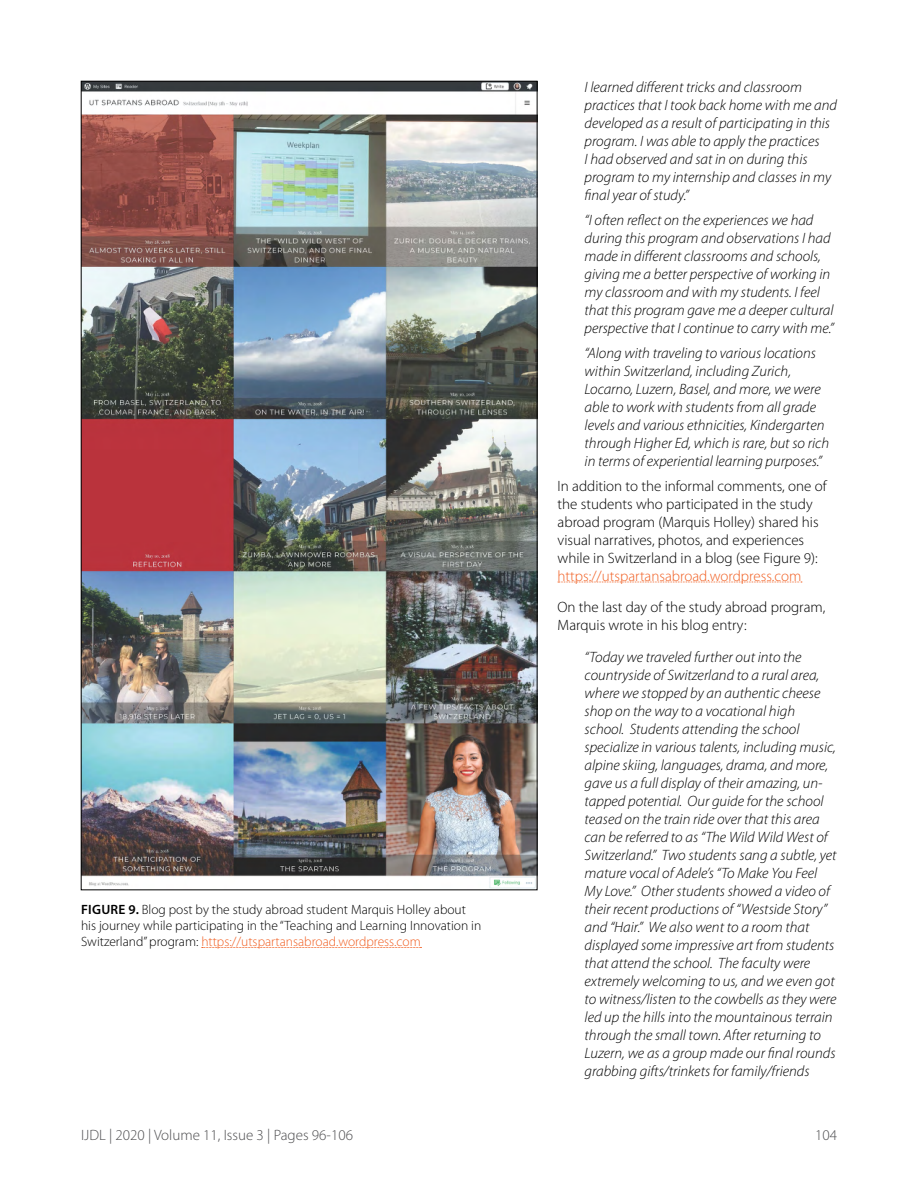
<style>
.page{position:relative;width:918px;height:1188px;background:#fff}
.page>*{position:absolute;margin:0;border:0;box-sizing:border-box;transform-origin:0 0}
.t1{font:italic 300 15px/18px "Myriad Pro";color:#000}
.t2{font:300 15px/18px "Myriad Pro";color:#000}
.t3{font:300 15px "Myriad Pro";color:#4d4d4f}
.t4{font:300 15px "Myriad Pro";color:#f15f22}
.t5{font:300 13.5px/16.2px "Myriad Pro";color:#000}
.s1{font-weight:600}
.s2{color:#f15f22}
</style>
<div class="page">
<svg style="left:558px;top:582px;width:244px;height:1px"></svg>
<img style="left:83px;top:83px;width:452px;height:805px">
<svg style="left:202px;top:947px;width:219px;height:1px"></svg>
<p class="t5" style="left:81px;top:901px;width:402px"><span class="s1">FIGURE 9.</span> Blog post by the study abroad student Marquis Holley about his journey while participating in the “Teaching and Learning Innovation in<br>Switzerland” program: <span class="s2">https://utspartansabroad.wordpress.com</span></p>
<p class="t1" style="left:585px;top:79px;width:254px">I learned different tricks and classroom practices that I took back home with me and developed as a result of participating in this program. I was able to apply the practices<br>I had observed and sat in on during this program to my internship and classes in my final year of study.”</p>
<p class="t1" style="left:585px;top:211px;width:251px">“I often reflect on the experiences we had during this program and observations I had made in different classrooms and schools, giving me a better perspective of working in my classroom and with my students. I feel that this program gave me a deeper cultural perspective that I continue to carry with me.”</p>
<p class="t1" style="left:585px;top:344px;width:246px">“Along with traveling to various locations within Switzerland, including Zurich, Locarno, Luzern, Basel, and more, we were able to work with students from all grade levels and various ethnicities, Kindergarten through Higher Ed, which is rare, but so rich in terms of experiential learning purposes.”</p>
<p class="t2" style="left:558px;top:477px;width:271px">In addition to the informal comments, one of the students who participated in the study abroad program (Marquis Holley) shared his visual narratives, photos, and experiences while in Switzerland in a blog (see Figure 9):</p>
<p class="t4" style="left:558px;top:567px;width:245px">https://utspartansabroad.wordpress.com</p>
<p class="t2" style="left:558px;top:598px;width:269px">On the last day of the study abroad program,<br>Marquis wrote in his blog entry:</p>
<p class="t1" style="left:585px;top:648px;width:254px">“Today we traveled further out into the countryside of Switzerland to a rural area, where we stopped by an authentic cheese shop on the way to a vocational high school. Students attending the school specialize in various talents, including music, alpine skiing, languages, drama, and more, gave us a full display of their amazing, un&shy;tapped potential. Our guide for the school teased on the train ride over that this area can be referred to as “The Wild Wild West of Switzerland.” Two students sang a subtle, yet mature vocal of Adele’s “To Make You Feel My Love.” Other students showed a video of their recent productions of “Westside Story” and “Hair.” We also went to a room that displayed some impressive art from students that attend the school. The faculty were extremely welcoming to us, and we even got to witness/listen to the cowbells as they were led up the hills into the mountainous terrain through the small town. After returning to Luzern, we as a group made our final rounds grabbing gifts/trinkets for family/friends</p>
<p class="t3" style="left:81px;top:1126px;width:273px">IJDL | 2020 | Volume 11, Issue 3 | Pages 96-106</p>
<p class="t3" style="left:815px;top:1126px;width:23px">104</p>
</div>
